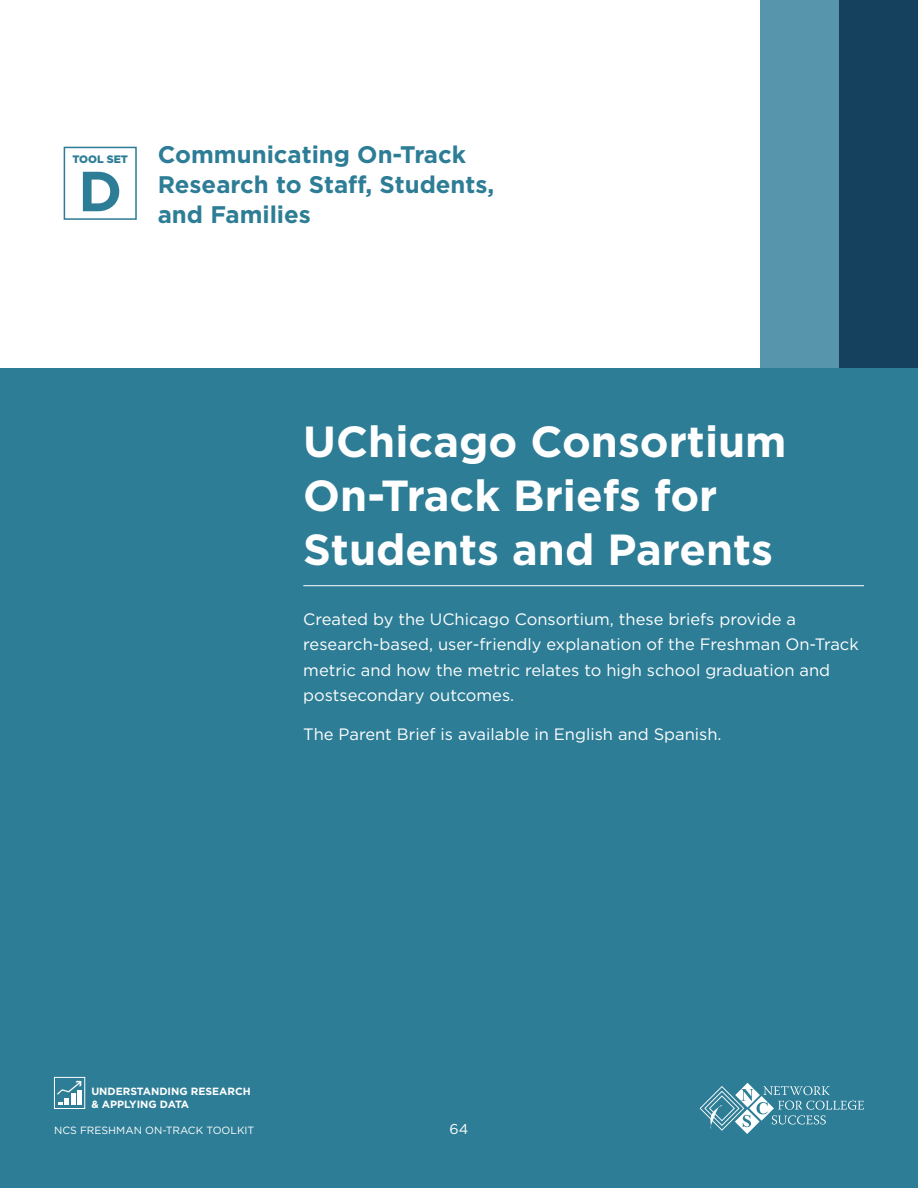
<style>
.page{position:relative;width:918px;height:1188px;background:#fff}
.page>*{position:absolute;margin:0;border:0;box-sizing:border-box;transform-origin:0 0}
.t1{font:700 56.4px "Gotham";color:#2d7d96}
.t2{font:700 43.5px/54px "Gotham";color:#fff}
.t3{font:700 24px/30px "Gotham";color:#2d7d96}
.t4{font:16.5px/25.5px "Gotham";color:#fff}
.t5{font:14.25px "Gotham";color:#fff}
.t6{font:900 10.8px "Gotham";color:#2d7d96}
.t7{font:700 10.5px/12.6px "Gotham";color:#fff}
.t8{font:10.5px "Gotham";color:#fff}
</style>
<div class="page">
<div style="left:760px;top:0;width:79px;height:368px;background:#5795ac"></div>
<div style="left:839px;top:0;width:79px;height:368px;background:#15415e"></div>
<div style="left:0;top:368px;width:918px;height:820px;background:#2d7d96"></div>
<hr style="left:303px;top:585px;width:561px;height:1px;background:#fff">
<svg style="left:700px;top:1083px;width:164px;height:51px"></svg>
<div style="left:64px;top:147px;width:73px;height:73px;border:2px solid #2d7d96"></div>
<div style="left:77px;top:1091px;width:5px;height:14px;background:#fff"></div>
<svg style="left:57px;top:1081px;width:24px;height:24px"></svg>
<div style="left:54px;top:1077px;width:31px;height:32px;border:1px solid #fff"></div>
<p class="t6" style="left:72px;top:153px;width:57px">TOOL SET</p>
<h1 class="t1" style="left:78px;top:159px;width:46px">D</h1>
<h3 class="t3" style="left:158px;top:139px;width:338px">Communicating On-Track<br>Research to Staff, Students, and Families</h3>
<h2 class="t2" style="left:303px;top:414px;width:485px">UChicago Consortium<br>On-Track Briefs for<br>Students and Parents</h2>
<p class="t4" style="left:303px;top:606px;width:557px">Created by the UChicago Consortium, these briefs provide a research-based, user-friendly explanation of the Freshman On-Track metric and how the metric relates to high school graduation and postsecondary outcomes.</p>
<p class="t4" style="left:303px;top:721px;width:420px">The Parent Brief is available in English and Spanish.</p>
<p class="t7" style="left:91px;top:1085px;width:161px">UNDERSTANDING RESEARCH &amp; APPLYING DATA</p>
<p class="t8" style="left:54px;top:1124px;width:202px">NCS FRESHMAN ON-TRACK TOOLKIT</p>
<p class="t5" style="left:450px;top:1121px;width:20px">64</p>
</div>
